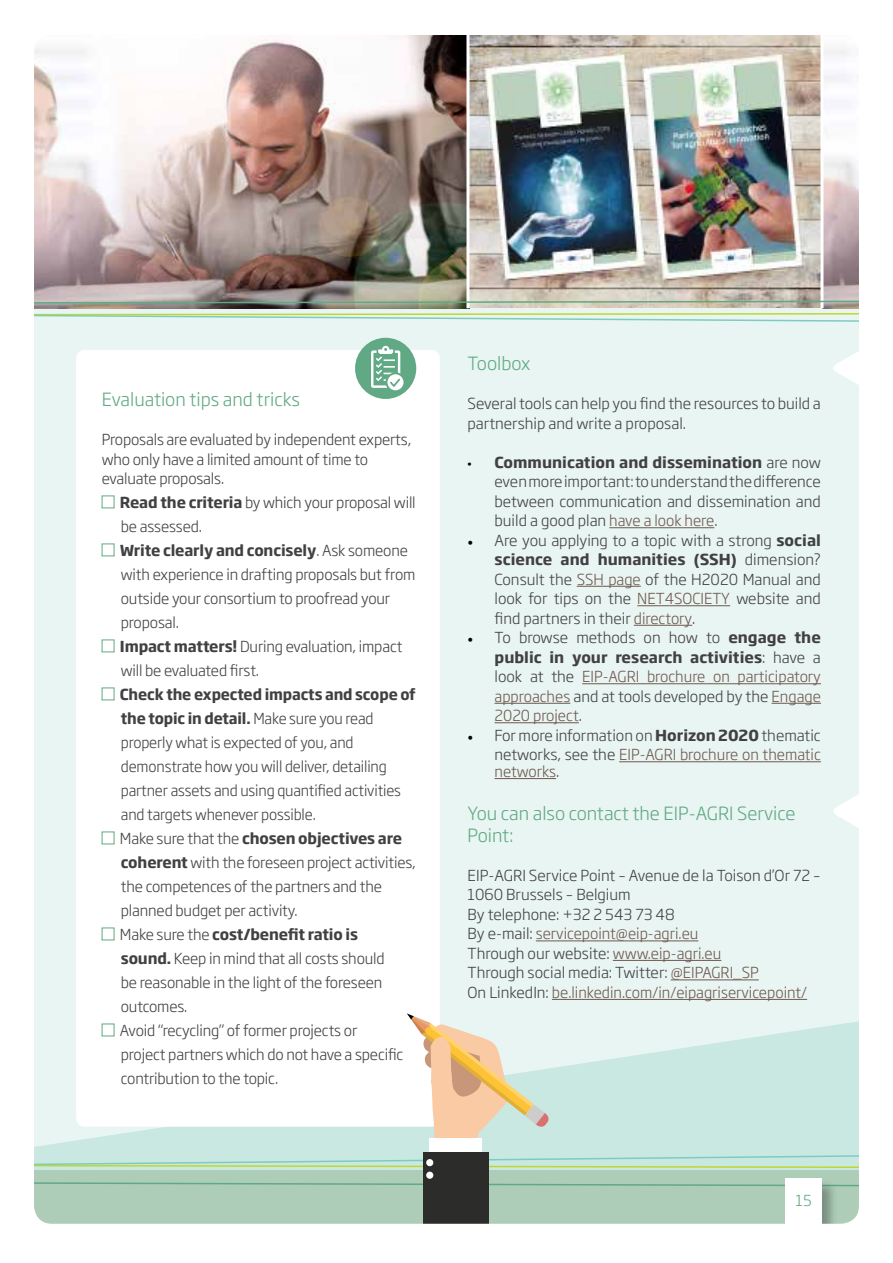
<style>
.page{position:relative;width:893px;height:1263px;background:#fff}
.page>*{position:absolute;margin:0;border:0;box-sizing:border-box;transform-origin:0 0}
.t1{font:300 18px/21.6px "Soho Gothic Std";color:#61a984}
.t2{font:300 15px/19.5px "Soho Gothic Pro";letter-spacing:-.01em;color:#414042}
.t3{font:300 15px/24px "Soho Gothic Pro";letter-spacing:-.01em;color:#414042;scale:.96 1}
.t4{font:300 15px/19.5px "Soho Gothic Std";letter-spacing:-.01em;color:#414042}
.t5{font:300 15px "Soho Gothic Pro";color:#6e584f}
.t6{font:300 15px "Soho Gothic Pro";color:#61a984}
.s1{font-weight:700}
.s2{font-family:"Myriad Pro";font-weight:400;color:#000}
.s3{color:#6e584f}
.s4{font-family:"Minion Pro";font-weight:400;color:#000}
.s5{color:#414042}
</style>
<div class="page">
<img style="left:34px;top:35px;width:825px;height:1189px">
<p class="t1" style="left:102px;top:389px;width:200px">Evaluation tips and tricks</p>
<p class="t4" style="left:102px;top:430px;width:311px">Proposals are evaluated by independent experts, who only have a limited amount of time to evaluate proposals.</p>
<p class="t2" style="left:120px;top:490px;width:297px;line-height:24px"><span class="s1">Read the criteria</span> by which your proposal will be assessed.<br><span class="s1">Write clearly and concisely</span>. Ask someone with experience in drafting proposals but from outside your consortium to proofread your proposal.<br><span class="s1">Impact matters!</span> During evaluation, impact will be evaluated first.</p>
<p class="t3" style="left:120px;top:682px;width:310px"><span class="s1">Check the expected impacts and scope of the topic in detail.</span> Make sure you read properly what is expected of you, and demonstrate how you will deliver, detailing partner assets and using quantified activities and targets whenever possible.<br>Make sure that the <span class="s1">chosen objectives are coherent</span> with the foreseen project activities, the competences of the partners and the planned budget per activity.<br>Make sure the <span class="s1">cost/benefit ratio is<br>sound.</span> Keep in mind that all costs should<br>be reasonable in the light of the foreseen outcomes.<br>Avoid “recycling” of former projects or<br>project partners which do not have a specific contribution to the topic.</p>
<p class="t1" style="left:468px;top:353px;width:64px">Toolbox</p>
<p class="t2" style="left:468px;top:393px;width:355px">Several tools can help you find the resources to build a partnership and write a proposal.</p>
<p class="t2" style="left:495px;top:452px;width:328px;text-align:justify;text-indent:-27px"><span class="s2">•</span> <span class="s1">Communication and dissemination</span> are now even more important: to understand the difference between communication and dissemination and build a good plan <span class="s3">have a look here</span>.</p>
<p class="t2" style="left:495px;top:530px;width:328px;text-align:justify;text-indent:-27px"><span class="s4">•</span> Are you applying to a topic with a strong <span class="s1">social science and humanities (SSH)</span> dimension?<br>Consult the <span class="s3">SSH page</span> of the H2020 Manual and look for tips on the <span class="s3">NET4SOCIETY</span> website and find partners in their <span class="s3">directory</span>.</p>
<p class="t2" style="left:495px;top:627px;width:328px;text-align:justify;text-indent:-27px"><span class="s4">•</span> To browse methods on how to <span class="s1">engage the public in your research activities</span>: have a look at the <span class="s3">EIP-AGRI brochure on participatory approaches</span> and at tools developed by the <span class="s3">Engage 2020 project</span>.</p>
<p class="t2" style="left:468px;top:725px;width:355px;text-align:right"><span class="s4">•</span> For more information on <span class="s1">Horizon 2020</span> thematic networks, see the <span class="s3">EIP-AGRI brochure on thematic</span></p>
<p class="t5" style="left:495px;top:760px;width:66px">networks<span class="s5">.</span></p>
<p class="t1" style="left:468px;top:803px;width:329px">You can also contact the EIP-AGRI Service<br>Point:</p>
<p class="t2" style="left:468px;top:865px;width:355px">EIP-AGRI Service Point – Avenue de la Toison d’Or 72 – 1060 Brussels – Belgium<br>By telephone: +32 2 543 73 48<br>By e-mail: <span class="s3">servicepoint@eip-agri.eu<br></span>Through our website: <span class="s3">www.eip-agri.eu<br></span>Through social media: Twitter: <span class="s3">@EIPAGRI_SP<br></span>On LinkedIn: <span class="s3">be.linkedin.com/in/eipagriservicepoint/</span></p>
<p class="t6" style="left:795px;top:1188px;width:18px">15</p>
</div>
